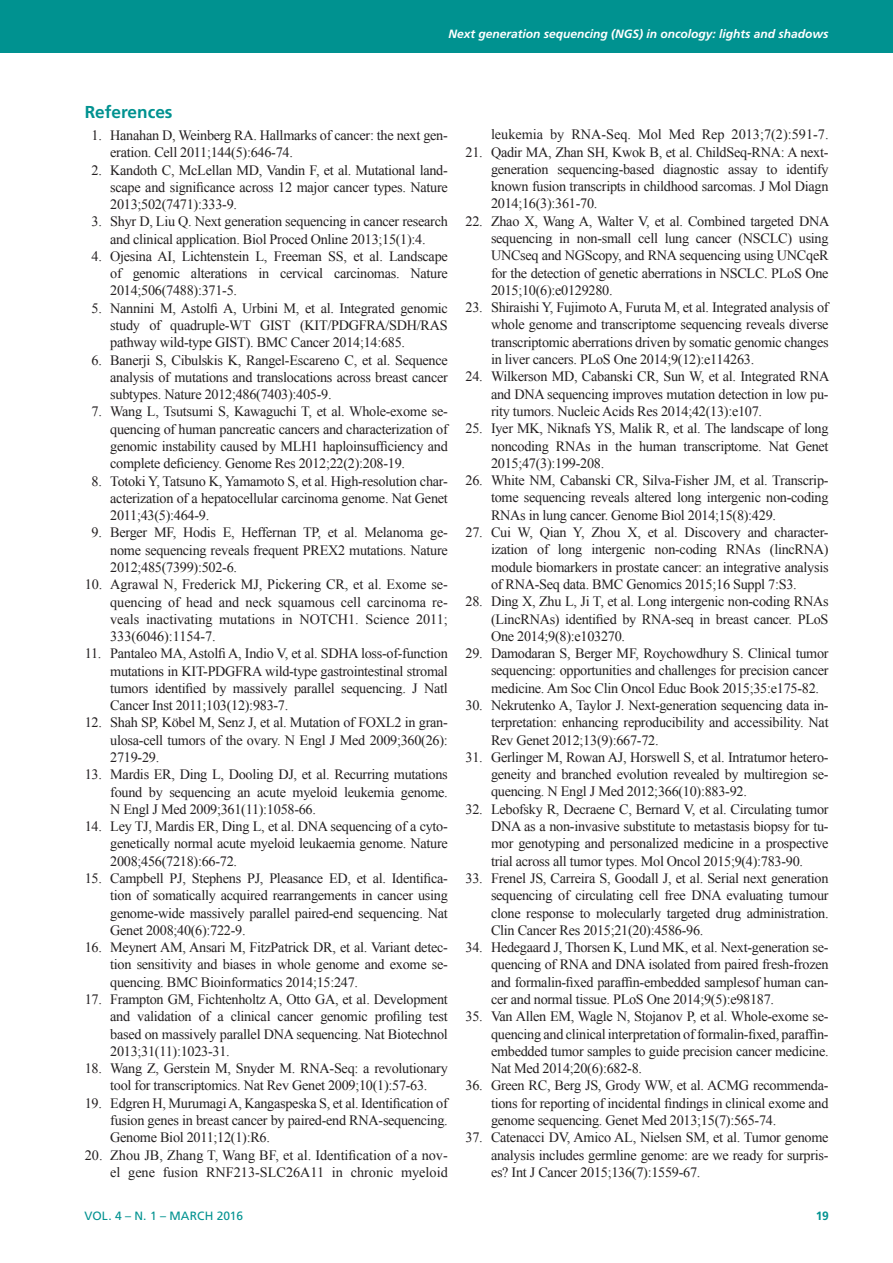
<style>
.page{position:relative;width:893px;height:1263px;background:#fff}
.page>*{position:absolute;margin:0;border:0;box-sizing:border-box;transform-origin:0 0}
.t1{font:700 17.25px "Frutiger";color:#009290}
.t2{font:14.25px/17.2px "Times New Roman";letter-spacing:-.02em;color:#231f20;text-align:justify}
.t3{font:14.25px/17.2px "Times New Roman";color:#231f20;text-align:right}
.t4{font:italic 700 12px "Frutiger";color:#fff}
.t5{font:12px "Frutiger";letter-spacing:.01em;color:#009290}
.t6{font:700 12px "Frutiger";color:#009290}
</style>
<div class="page">
<div style="left:0;top:0;width:893px;height:53px;background:#009290"></div>
<p class="t4" style="left:449px;top:27px;width:382px">Next generation sequencing (NGS) in oncology: lights and shadows</p>
<p class="t1" style="left:85px;top:102px;width:89px">References</p>
<p class="t2" style="left:110px;top:126px;width:339px;text-indent:-19px">1. Hanahan D, Weinberg RA. Hallmarks of cancer: the next gen&shy;eration. Cell 2011;144(5):646-74.</p>
<p class="t2" style="left:110px;top:161px;width:339px;text-indent:-19px">2. Kandoth C, McLellan MD, Vandin F, et al. Mutational land&shy;scape and significance across 12 major cancer types. Nature 2013;502(7471):333-9.</p>
<p class="t2" style="left:92px;top:213px;width:358px;text-align:center">3. Shyr D, Liu Q. Next generation sequencing in cancer research and clinical application. Biol Proced Online 2013;15(1):4.</p>
<p class="t2" style="left:110px;top:247px;width:339px;text-indent:-19px">4. Ojesina AI, Lichtenstein L, Freeman SS, et al. Landscape of genomic alterations in cervical carcinomas. Nature 2014;506(7488):371-5.</p>
<p class="t2" style="left:110px;top:299px;width:339px;text-indent:-19px">5. Nannini M, Astolfi A, Urbini M, et al. Integrated genomic study of quadruple-WT GIST (KIT/PDGFRA/SDH/RAS pathway wild-type GIST). BMC Cancer 2014;14:685.</p>
<p class="t2" style="left:110px;top:351px;width:339px;text-indent:-19px">6. Banerji S, Cibulskis K, Rangel-Escareno C, et al. Sequence analysis of mutations and translocations across breast cancer subtypes. Nature 2012;486(7403):405-9.</p>
<p class="t2" style="left:110px;top:403px;width:339px;text-indent:-19px">7. Wang L, Tsutsumi S, Kawaguchi T, et al. Whole-exome se&shy;quencing of human pancreatic cancers and characterization of genomic instability caused by MLH1 haploinsufficiency and complete deficiency. Genome Res 2012;22(2):208-19.</p>
<p class="t2" style="left:110px;top:472px;width:339px;text-indent:-19px">8. Totoki Y, Tatsuno K, Yamamoto S, et al. High-resolution char&shy;acterization of a hepatocellular carcinoma genome. Nat Genet 2011;43(5):464-9.</p>
<p class="t2" style="left:110px;top:523px;width:339px;text-indent:-19px">9. Berger MF, Hodis E, Heffernan TP, et al. Melanoma ge&shy;nome sequencing reveals frequent PREX2 mutations. Nature 2012;485(7399):502-6.</p>
<p class="t2" style="left:110px;top:575px;width:339px;text-indent:-26px">10. Agrawal N, Frederick MJ, Pickering CR, et al. Exome se&shy;quencing of head and neck squamous cell carcinoma re&shy;veals inactivating mutations in NOTCH1. Science 2011; 333(6046):1154-7.</p>
<p class="t2" style="left:110px;top:644px;width:339px;text-indent:-26px">11. Pantaleo MA, Astolfi A, Indio V, et al. SDHA loss-of-function mutations in KIT-PDGFRA wild-type gastrointestinal stromal tumors identified by massively parallel sequencing. J Natl Cancer Inst 2011;103(12):983-7.</p>
<p class="t2" style="left:110px;top:713px;width:339px;text-indent:-26px">12. Shah SP, Köbel M, Senz J, et al. Mutation of FOXL2 in gran&shy;ulosa-cell tumors of the ovary. N Engl J Med 2009;360(26):<br>2719-29.</p>
<p class="t2" style="left:110px;top:765px;width:339px;text-indent:-26px">13. Mardis ER, Ding L, Dooling DJ, et al. Recurring mutations found by sequencing an acute myeloid leukemia genome.<br>N Engl J Med 2009;361(11):1058-66.</p>
<p class="t2" style="left:110px;top:817px;width:339px;text-indent:-26px">14. Ley TJ, Mardis ER, Ding L, et al. DNA sequencing of a cyto&shy;genetically normal acute myeloid leukaemia genome. Nature 2008;456(7218):66-72.</p>
<p class="t2" style="left:110px;top:869px;width:339px;text-indent:-26px">15. Campbell PJ, Stephens PJ, Pleasance ED, et al. Identifica&shy;tion of somatically acquired rearrangements in cancer using genome-wide massively parallel paired-end sequencing. Nat Genet 2008;40(6):722-9.</p>
<p class="t2" style="left:110px;top:938px;width:339px;text-indent:-26px">16. Meynert AM, Ansari M, FitzPatrick DR, et al. Variant detec&shy;tion sensitivity and biases in whole genome and exome se&shy;quencing. BMC Bioinformatics 2014;15:247.</p>
<p class="t2" style="left:110px;top:990px;width:339px;text-indent:-26px">17. Frampton GM, Fichtenholtz A, Otto GA, et al. Development and validation of a clinical cancer genomic profiling test based on massively parallel DNA sequencing. Nat Biotechnol 2013;31(11):1023-31.</p>
<p class="t2" style="left:85px;top:1059px;width:365px;text-align:center">18. Wang Z, Gerstein M, Snyder M. RNA-Seq: a revolutionary tool for transcriptomics. Nat Rev Genet 2009;10(1):57-63.</p>
<p class="t2" style="left:110px;top:1093px;width:339px;text-indent:-26px">19. Edgren H, Murumagi A, Kangaspeska S, et al. Identification of fusion genes in breast cancer by paired-end RNA-sequencing.<br>Genome Biol 2011;12(1):R6.</p>
<p class="t3" style="left:85px;top:1145px;width:365px">20. Zhou JB, Zhang T, Wang BF, et al. Identification of a nov&shy;el gene fusion RNF213‑SLC26A11 in chronic myeloid</p>
<p class="t3" style="left:491px;top:126px;width:339px">leukemia by RNA-Seq. Mol Med Rep 2013;7(2):591-7.</p>
<p class="t2" style="left:491px;top:143px;width:339px;text-indent:-26px">21. Qadir MA, Zhan SH, Kwok B, et al. ChildSeq-RNA: A next&shy;generation sequencing-based diagnostic assay to identify known fusion transcripts in childhood sarcomas. J Mol Diagn 2014;16(3):361-70.</p>
<p class="t2" style="left:491px;top:212px;width:340px;text-indent:-26px">22. Zhao X, Wang A, Walter V, et al. Combined targeted DNA sequencing in non-small cell lung cancer (NSCLC) using UNCseq and NGScopy, and RNA sequencing using UNCqeR for the detection of genetic aberrations in NSCLC. PLoS One 2015;10(6):e0129280.</p>
<p class="t2" style="left:491px;top:298px;width:339px;text-indent:-26px">23. Shiraishi Y, Fujimoto A, Furuta M, et al. Integrated analysis of whole genome and transcriptome sequencing reveals diverse transcriptomic aberrations driven by somatic genomic changes in liver cancers. PLoS One 2014;9(12):e114263.</p>
<p class="t2" style="left:491px;top:368px;width:340px;text-indent:-26px">24. Wilkerson MD, Cabanski CR, Sun W, et al. Integrated RNA and DNA sequencing improves mutation detection in low pu&shy;rity tumors. Nucleic Acids Res 2014;42(13):e107.</p>
<p class="t2" style="left:491px;top:419px;width:339px;text-indent:-26px">25. Iyer MK, Niknafs YS, Malik R, et al. The landscape of long noncoding RNAs in the human transcriptome. Nat Genet 2015;47(3):199-208.</p>
<p class="t2" style="left:491px;top:471px;width:339px;text-indent:-26px">26. White NM, Cabanski CR, Silva-Fisher JM, et al. Transcrip&shy;tome sequencing reveals altered long intergenic non-coding RNAs in lung cancer. Genome Biol 2014;15(8):429.</p>
<p class="t2" style="left:491px;top:523px;width:339px;text-indent:-26px">27. Cui W, Qian Y, Zhou X, et al. Discovery and character&shy;ization of long intergenic non-coding RNAs (lincRNA) module biomarkers in prostate cancer: an integrative analysis of RNA-Seq data. BMC Genomics 2015;16 Suppl 7:S3.</p>
<p class="t2" style="left:491px;top:592px;width:339px;text-indent:-26px">28. Ding X, Zhu L, Ji T, et al. Long intergenic non-coding RNAs (LincRNAs) identified by RNA-seq in breast cancer. PLoS One 2014;9(8):e103270.</p>
<p class="t2" style="left:491px;top:644px;width:339px;text-indent:-26px">29. Damodaran S, Berger MF, Roychowdhury S. Clinical tumor sequencing: opportunities and challenges for precision cancer medicine. Am Soc Clin Oncol Educ Book 2015;35:e175-82.</p>
<p class="t2" style="left:491px;top:696px;width:339px;text-indent:-26px">30. Nekrutenko A, Taylor J. Next-generation sequencing data in&shy;terpretation: enhancing reproducibility and accessibility. Nat Rev Genet 2012;13(9):667-72.</p>
<p class="t2" style="left:491px;top:748px;width:339px;text-indent:-26px">31. Gerlinger M, Rowan AJ, Horswell S, et al. Intratumor hetero&shy;geneity and branched evolution revealed by multiregion se&shy;quencing. N Engl J Med 2012;366(10):883-92.</p>
<p class="t2" style="left:491px;top:800px;width:339px;text-indent:-26px">32. Lebofsky R, Decraene C, Bernard V, et al. Circulating tumor DNA as a non-invasive substitute to metastasis biopsy for tu&shy;mor genotyping and personalized medicine in a prospective trial across all tumor types. Mol Oncol 2015;9(4):783-90.</p>
<p class="t2" style="left:491px;top:869px;width:339px;text-indent:-26px">33. Frenel JS, Carreira S, Goodall J, et al. Serial next generation sequencing of circulating cell free DNA evaluating tumour clone response to molecularly targeted drug administration.<br>Clin Cancer Res 2015;21(20):4586-96.</p>
<p class="t2" style="left:491px;top:938px;width:339px;text-indent:-26px">34. Hedegaard J, Thorsen K, Lund MK, et al. Next-generation se&shy;quencing of RNA and DNA isolated from paired fresh-frozen and formalin-fixed paraffin-embedded samplesof human can&shy;cer and normal tissue. PLoS One 2014;9(5):e98187.</p>
<p class="t2" style="left:491px;top:1007px;width:339px;text-indent:-26px">35. Van Allen EM, Wagle N, Stojanov P, et al. Whole-exome se&shy;quencing and clinical interpretation of formalin-fixed, paraffin&shy;embedded tumor samples to guide precision cancer medicine.<br>Nat Med 2014;20(6):682-8.</p>
<p class="t2" style="left:491px;top:1076px;width:339px;text-indent:-26px">36. Green RC, Berg JS, Grody WW, et al. ACMG recommenda&shy;tions for reporting of incidental findings in clinical exome and genome sequencing. Genet Med 2013;15(7):565-74.</p>
<p class="t2" style="left:491px;top:1128px;width:339px;text-indent:-26px">37. Catenacci DV, Amico AL, Nielsen SM, et al. Tumor genome analysis includes germline genome: are we ready for surpris&shy;es? Int J Cancer 2015;136(7):1559-67.</p>
<p class="t5" style="left:84px;top:1208px;width:160px">VOL. 4 – N. 1 – MARCH 2016</p>
<p class="t6" style="left:816px;top:1208px;width:15px">19</p>
</div>
